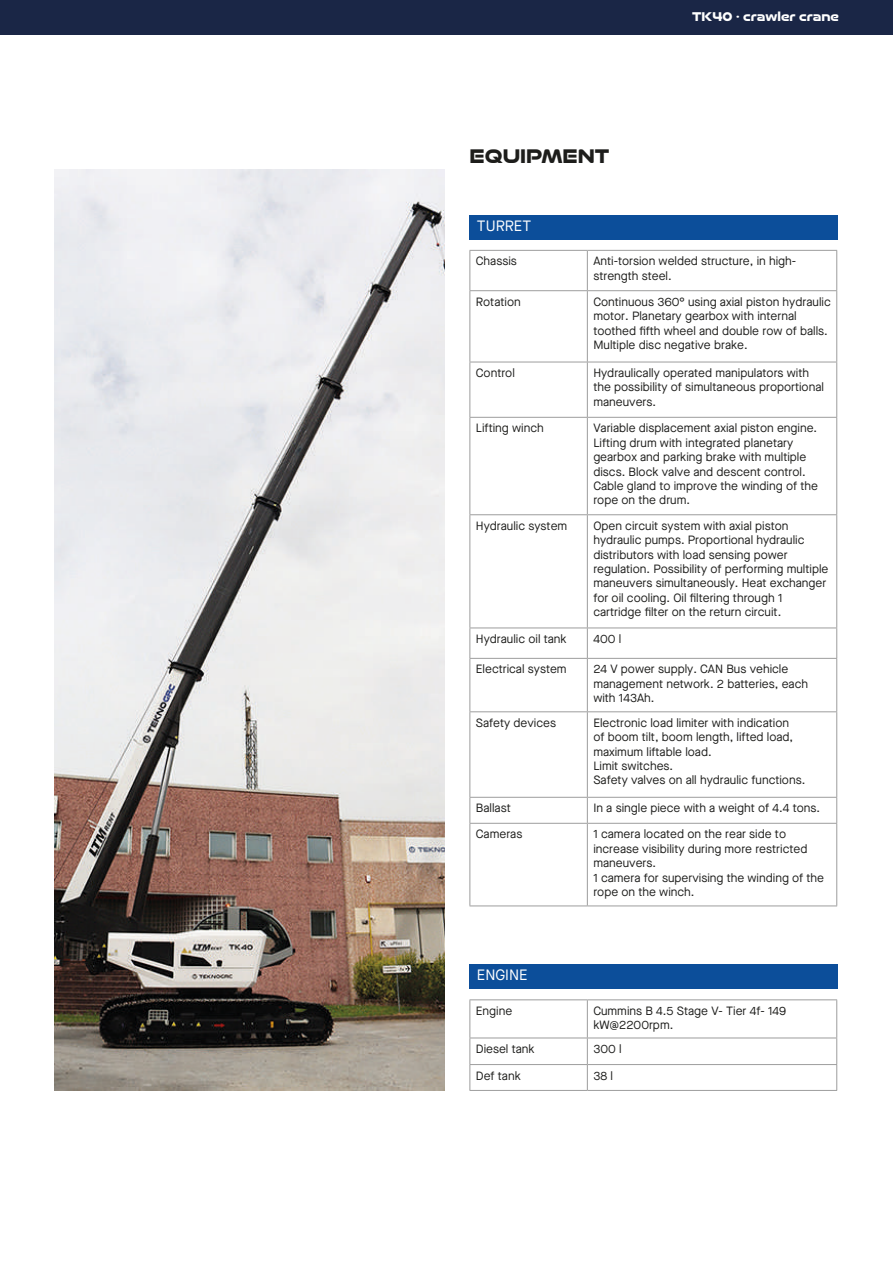
<style>
.page{position:relative;width:893px;height:1263px;background:#fff}
.page>*{position:absolute;margin:0;border:0;box-sizing:border-box;transform-origin:0 0}
.t1{font:700 21px "Good Timing Rg";color:#1d1d1b}
.t2{font:15px "Maison Neue";color:#fff}
.t3{font:700 13.5px "Good Timing Rg";color:#fff}
.t4{font:12px/14.4px "Maison Neue";color:#1d1d1b}
</style>
<div class="page">
<div style="left:0;top:0;width:893px;height:35px;background:#1a2646"></div>
<hr style="left:469px;top:999px;width:118px;height:1px;background:#9d9d9d">
<hr style="left:469px;top:1000px;width:1px;height:37px;background:#9d9d9d">
<hr style="left:587px;top:999px;width:250px;height:1px;background:#9d9d9d">
<hr style="left:587px;top:1000px;width:1px;height:37px;background:#9d9d9d">
<hr style="left:836px;top:1000px;width:1px;height:37px;background:#9d9d9d">
<hr style="left:469px;top:1037px;width:118px;height:1px;background:#9d9d9d">
<hr style="left:587px;top:1037px;width:250px;height:1px;background:#9d9d9d">
<hr style="left:469px;top:1064px;width:118px;height:1px;background:#9d9d9d">
<svg style="left:469px;top:1038px;width:1px;height:52px"></svg>
<hr style="left:587px;top:1064px;width:250px;height:1px;background:#9d9d9d">
<svg style="left:587px;top:1038px;width:1px;height:52px"></svg>
<svg style="left:836px;top:1038px;width:1px;height:52px"></svg>
<hr style="left:469px;top:1090px;width:118px;height:1px;background:#9d9d9d">
<hr style="left:587px;top:1090px;width:250px;height:1px;background:#9d9d9d">
<hr style="left:469px;top:250px;width:118px;height:1px;background:#9d9d9d">
<hr style="left:469px;top:251px;width:1px;height:39px;background:#9d9d9d">
<hr style="left:587px;top:250px;width:250px;height:1px;background:#9d9d9d">
<hr style="left:587px;top:251px;width:1px;height:39px;background:#9d9d9d">
<hr style="left:836px;top:251px;width:1px;height:39px;background:#9d9d9d">
<hr style="left:469px;top:290px;width:118px;height:1px;background:#9d9d9d">
<hr style="left:469px;top:291px;width:1px;height:71px;background:#9d9d9d">
<hr style="left:587px;top:290px;width:250px;height:1px;background:#9d9d9d">
<hr style="left:587px;top:291px;width:1px;height:71px;background:#9d9d9d">
<hr style="left:836px;top:291px;width:1px;height:71px;background:#9d9d9d">
<hr style="left:469px;top:362px;width:118px;height:1px;background:#9d9d9d">
<hr style="left:469px;top:362px;width:1px;height:55px;background:#9d9d9d">
<hr style="left:587px;top:362px;width:250px;height:1px;background:#9d9d9d">
<hr style="left:587px;top:362px;width:1px;height:55px;background:#9d9d9d">
<hr style="left:836px;top:362px;width:1px;height:55px;background:#9d9d9d">
<hr style="left:469px;top:417px;width:118px;height:1px;background:#9d9d9d">
<hr style="left:469px;top:418px;width:1px;height:96px;background:#9d9d9d">
<hr style="left:587px;top:417px;width:250px;height:1px;background:#9d9d9d">
<hr style="left:587px;top:418px;width:1px;height:96px;background:#9d9d9d">
<hr style="left:836px;top:418px;width:1px;height:96px;background:#9d9d9d">
<hr style="left:469px;top:514px;width:118px;height:1px;background:#9d9d9d">
<hr style="left:469px;top:515px;width:1px;height:113px;background:#9d9d9d">
<hr style="left:587px;top:514px;width:250px;height:1px;background:#9d9d9d">
<hr style="left:587px;top:515px;width:1px;height:113px;background:#9d9d9d">
<hr style="left:836px;top:515px;width:1px;height:113px;background:#9d9d9d">
<hr style="left:469px;top:628px;width:118px;height:1px;background:#9d9d9d">
<hr style="left:469px;top:628px;width:1px;height:30px;background:#9d9d9d">
<hr style="left:587px;top:628px;width:250px;height:1px;background:#9d9d9d">
<hr style="left:587px;top:628px;width:1px;height:30px;background:#9d9d9d">
<hr style="left:836px;top:628px;width:1px;height:30px;background:#9d9d9d">
<hr style="left:469px;top:658px;width:118px;height:1px;background:#9d9d9d">
<hr style="left:469px;top:659px;width:1px;height:52px;background:#9d9d9d">
<hr style="left:587px;top:658px;width:250px;height:1px;background:#9d9d9d">
<hr style="left:587px;top:659px;width:1px;height:52px;background:#9d9d9d">
<hr style="left:836px;top:659px;width:1px;height:52px;background:#9d9d9d">
<hr style="left:469px;top:711px;width:118px;height:1px;background:#9d9d9d">
<hr style="left:469px;top:712px;width:1px;height:85px;background:#9d9d9d">
<hr style="left:587px;top:711px;width:250px;height:1px;background:#9d9d9d">
<hr style="left:587px;top:712px;width:1px;height:85px;background:#9d9d9d">
<hr style="left:836px;top:712px;width:1px;height:85px;background:#9d9d9d">
<hr style="left:469px;top:797px;width:118px;height:1px;background:#9d9d9d">
<svg style="left:469px;top:798px;width:1px;height:25px"></svg>
<hr style="left:587px;top:797px;width:250px;height:1px;background:#9d9d9d">
<svg style="left:587px;top:798px;width:1px;height:25px"></svg>
<svg style="left:836px;top:798px;width:1px;height:25px"></svg>
<hr style="left:469px;top:823px;width:118px;height:1px;background:#9d9d9d">
<hr style="left:469px;top:824px;width:1px;height:81px;background:#9d9d9d">
<hr style="left:587px;top:823px;width:250px;height:1px;background:#9d9d9d">
<hr style="left:587px;top:824px;width:1px;height:81px;background:#9d9d9d">
<hr style="left:836px;top:824px;width:1px;height:81px;background:#9d9d9d">
<hr style="left:469px;top:905px;width:118px;height:1px;background:#9d9d9d">
<hr style="left:587px;top:905px;width:250px;height:1px;background:#9d9d9d">
<div style="left:469px;top:215px;width:369px;height:25px;background:#0c4e9a"></div>
<div style="left:469px;top:964px;width:369px;height:25px;background:#0c4e9a"></div>
<img style="left:54px;top:169px;width:390px;height:922px">
<h1 class="t1" style="left:469px;top:138px;width:141px">EQUIPMENT</h1>
<p class="t2" style="left:477px;top:215px;width:56px">TURRET</p>
<p class="t3" style="left:692px;top:5px;width:148px">TK40 · crawler crane</p>
<p class="t4" style="left:476px;top:254px;width:43px">Chassis</p>
<p class="t4" style="left:593px;top:254px;width:204px">Anti-torsion welded structure, in high&shy;strength steel.</p>
<p class="t4" style="left:476px;top:294px;width:46px">Rotation</p>
<p class="t4" style="left:593px;top:294px;width:239px">Continuous 360° using axial piston hydraulic motor. Planetary gearbox with internal toothed fifth wheel and double row of balls.<br>Multiple disc negative brake.</p>
<p class="t4" style="left:476px;top:366px;width:41px">Control</p>
<p class="t4" style="left:593px;top:366px;width:232px">Hydraulically operated manipulators with the possibility of simultaneous proportional maneuvers.</p>
<p class="t4" style="left:476px;top:421px;width:69px">Lifting winch</p>
<p class="t4" style="left:593px;top:421px;width:226px">Variable displacement axial piston engine.<br>Lifting drum with integrated planetary gearbox and parking brake with multiple discs. Block valve and descent control.<br>Cable gland to improve the winding of the rope on the drum.</p>
<p class="t4" style="left:476px;top:518px;width:93px">Hydraulic system</p>
<p class="t4" style="left:593px;top:518px;width:237px">Open circuit system with axial piston hydraulic pumps. Proportional hydraulic distributors with load sensing power regulation. Possibility of performing multiple maneuvers simultaneously. Heat exchanger for oil cooling. Oil filtering through 1 cartridge filter on the return circuit.</p>
<p class="t4" style="left:476px;top:631px;width:92px">Hydraulic oil tank</p>
<p class="t4" style="left:593px;top:631px;width:29px">400 l</p>
<p class="t4" style="left:476px;top:662px;width:92px">Electrical system</p>
<p class="t4" style="left:593px;top:662px;width:216px">24 V power supply. CAN Bus vehicle management network. 2 batteries, each with 143Ah.</p>
<p class="t4" style="left:476px;top:715px;width:82px">Safety devices</p>
<p class="t4" style="left:593px;top:715px;width:213px">Electronic load limiter with indication<br>of boom tilt, boom length, lifted load, maximum liftable load.<br>Limit switches.<br>Safety valves on all hydraulic functions.</p>
<p class="t4" style="left:476px;top:801px;width:36px">Ballast</p>
<p class="t4" style="left:593px;top:801px;width:228px">In a single piece with a weight of 4.4 tons.</p>
<p class="t4" style="left:476px;top:827px;width:48px">Cameras</p>
<p class="t4" style="left:593px;top:827px;width:232px">1 camera located on the rear side to increase visibility during more restricted maneuvers.<br>1 camera for supervising the winding of the rope on the winch.</p>
<p class="t2" style="left:477px;top:965px;width:52px">ENGINE</p>
<p class="t4" style="left:476px;top:1003px;width:38px">Engine</p>
<p class="t4" style="left:593px;top:1003px;width:195px">Cummins B 4.5 Stage V- Tier 4f- 149 kW@2200rpm.</p>
<p class="t4" style="left:476px;top:1041px;width:60px">Diesel tank</p>
<p class="t4" style="left:593px;top:1041px;width:30px">300 l</p>
<p class="t4" style="left:476px;top:1068px;width:46px">Def tank</p>
<p class="t4" style="left:593px;top:1068px;width:21px">38 l</p>
</div>
